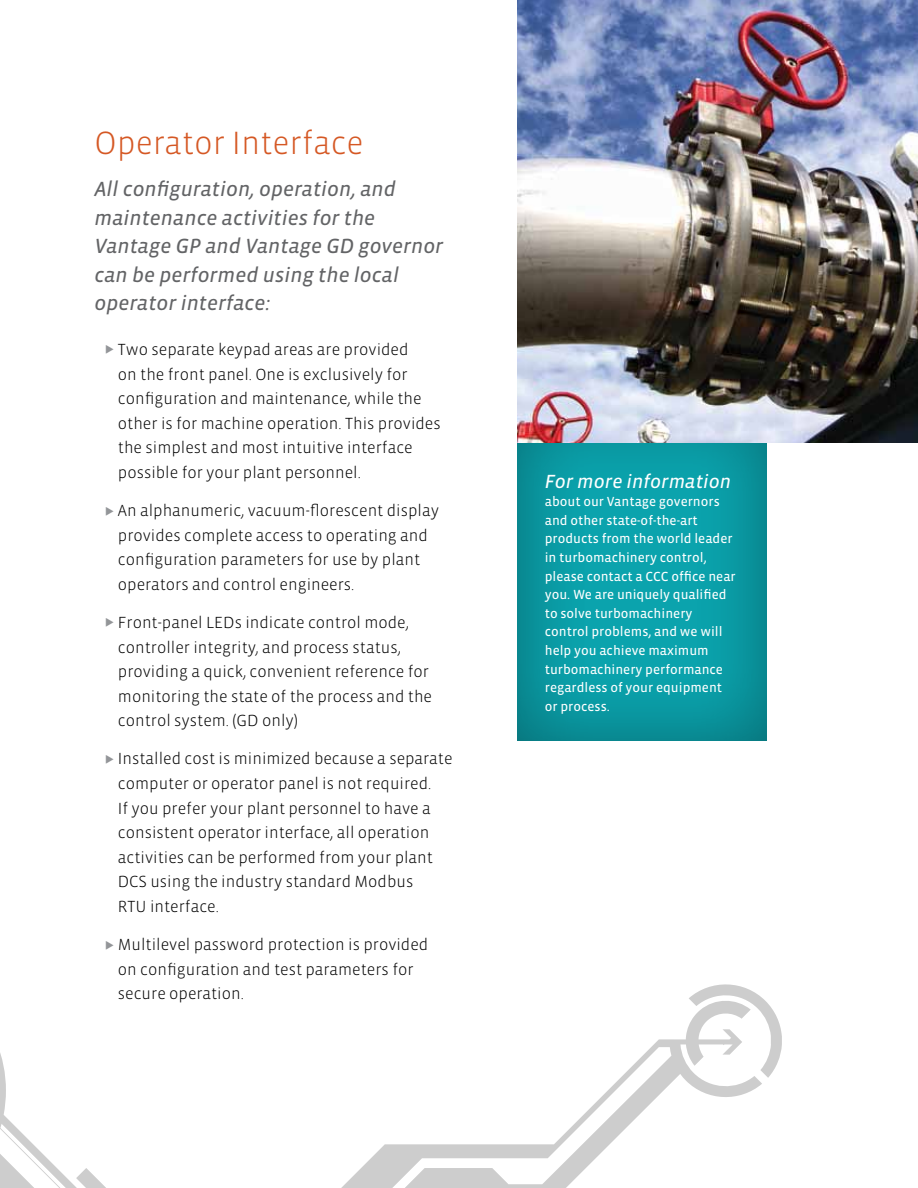
<style>
.page{position:relative;width:918px;height:1188px;background:#fff}
.page>*{position:absolute;margin:0;border:0;box-sizing:border-box;transform-origin:0 0}
.t1{font:300 33px "Vista Sans";color:#d55824}
.t2{font:italic 21px/28.5px "Vista Sans Reg";color:#636466}
.t3{font:italic 19.5px "Vista Sans Reg";color:#fff}
.t4{font:300 16.5px/24.6px "Vista Sans";color:#000}
.t5{font:13.5px/18.6px "Vista Sans Reg";color:#fff}
.s1{color:#939598}
</style>
<div class="page">
<div style="left:516px;top:414px;width:252px;height:327px;background:#000;opacity:.35"></div>
<img style="left:518px;top:0;width:400px;height:443px">
<svg style="left:0;top:984px;width:782px;height:204px"></svg>
<h1 class="t1" style="left:94px;top:126px;width:271px">Operator Interface</h1>
<p class="t2" style="left:94px;top:175px;width:350px">All configuration, operation, and maintenance activities for the<br>Vantage GP and Vantage GD governor can be performed using the local operator interface:</p>
<p class="t4" style="left:118px;top:337px;width:324px;text-indent:-13px"><span class="s1">◆</span> Two separate keypad areas are provided<br>on the front panel. One is exclusively for configuration and maintenance, while the other is for machine operation. This provides the simplest and most intuitive interface possible for your plant personnel.</p>
<p class="t4" style="left:118px;top:499px;width:323px;text-indent:-13px"><span class="s1">◆</span> An alphanumeric, vacuum-florescent display provides complete access to operating and configuration parameters for use by plant operators and control engineers.</p>
<p class="t4" style="left:118px;top:610px;width:316px;text-indent:-13px"><span class="s1">◆</span> Front-panel LEDs indicate control mode, controller integrity, and process status, providing a quick, convenient reference for monitoring the state of the process and the control system. (GD only)</p>
<p class="t4" style="left:118px;top:747px;width:336px;text-indent:-13px"><span class="s1">◆</span> Installed cost is minimized because a separate computer or operator panel is not required.<br>If you prefer your plant personnel to have a consistent operator interface, all operation activities can be performed from your plant DCS using the industry standard Modbus<br>RTU interface.</p>
<p class="t4" style="left:118px;top:933px;width:312px;text-indent:-13px"><span class="s1">◆</span> Multilevel password protection is provided on configuration and test parameters for secure operation.</p>
<p class="t3" style="left:545px;top:471px;width:188px">For more information</p>
<p class="t5" style="left:545px;top:493px;width:192px">about our Vantage governors and other state-of-the-art products from the world leader in turbomachinery control, please contact a CCC office near you. We are uniquely qualified to solve turbomachinery control problems, and we will help you achieve maximum turbomachinery performance regardless of your equipment or process.</p>
</div>
